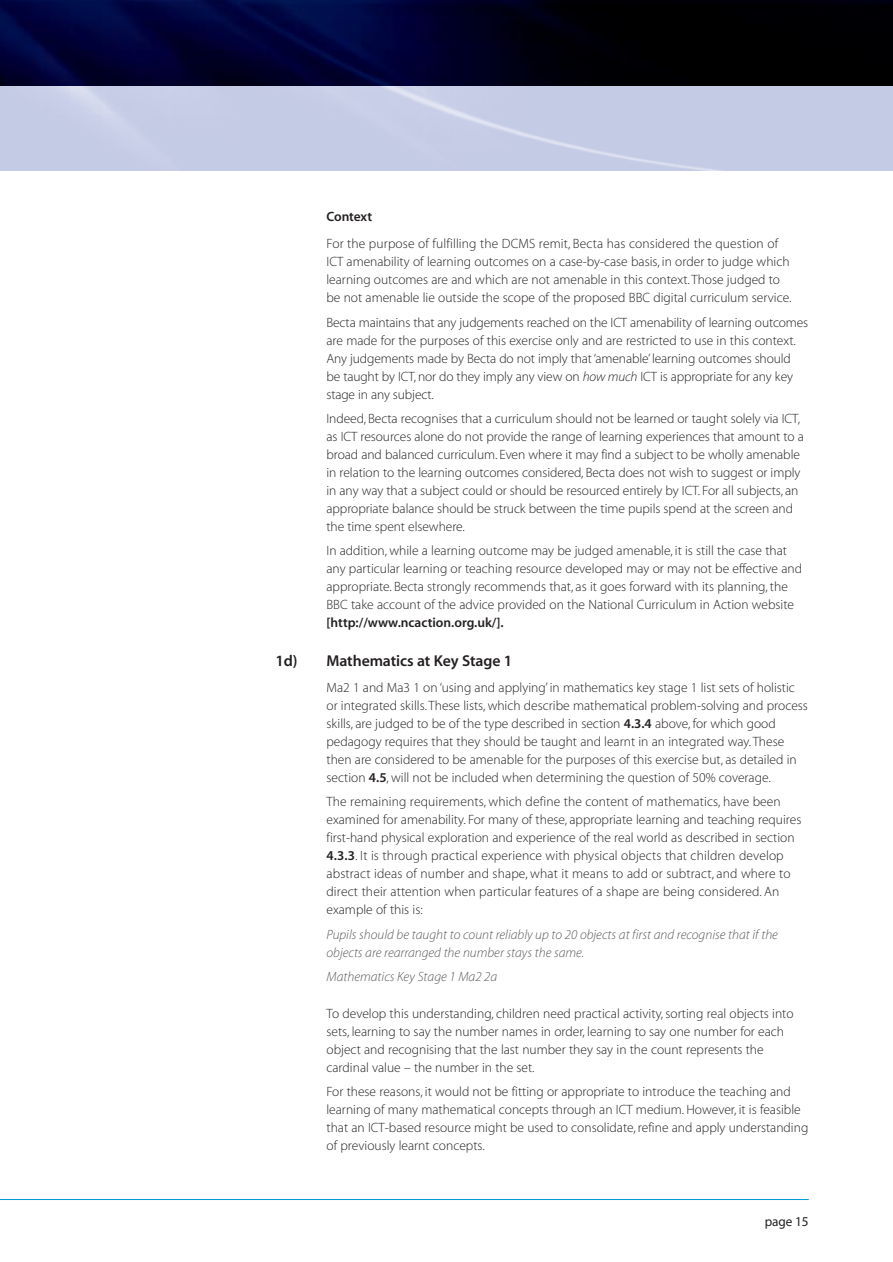
<style>
.page{position:relative;width:893px;height:1262px;background:#fff}
.page>*{position:absolute;margin:0;border:0;box-sizing:border-box;transform-origin:0 0}
.t1{font:15.75px "Myriad MM 565 600";letter-spacing:-.005em;color:#231f20}
.t2{font:13.5px/18px "Myriad MM 215 600";color:#231f20}
.t3{font:13.5px/18px "Myriad MM It 215 600";color:#58595b}
.t4{font:13.5px "Myriad MM 565 600";color:#231f20}
.t5{font:13.5px "Myriad MM 400 600";letter-spacing:-.01em;color:#231f20}
.s1{font-family:"Myriad MM It 215 600"}
.s2{font-family:"Myriad MM 565 600"}
</style>
<div class="page">
<div style="left:0;top:85px;width:892px;height:85px;background:#c4cbe5"></div>
<img style="left:0;top:0;width:892px;height:85px">
<hr style="left:0;top:1199px;width:808px;height:1px;background:#0099d8">
<p class="t4" style="left:326px;top:211px;width:47px">Context</p>
<p class="t2" style="left:326px;top:236px;width:466px">For the purpose of fulfilling the DCMS remit, Becta has considered the question of ICT amenability of learning outcomes on a case-by-case basis, in order to judge which learning outcomes are and which are not amenable in this context. Those judged to be not amenable lie outside the scope of the proposed BBC digital curriculum service.</p>
<p class="t2" style="left:326px;top:314px;width:483px">Becta maintains that any judgements reached on the ICT amenability of learning outcomes are made for the purposes of this exercise only and are restricted to use in this context.<br>Any judgements made by Becta do not imply that ‘amenable’ learning outcomes should<br>be taught by ICT, nor do they imply any view on <span class="s1">how much</span> ICT is appropriate for any key stage in any subject.</p>
<p class="t2" style="left:326px;top:411px;width:479px">Indeed, Becta recognises that a curriculum should not be learned or taught solely via ICT, as ICT resources alone do not provide the range of learning experiences that amount to a broad and balanced curriculum. Even where it may find a subject to be wholly amenable in relation to the learning outcomes considered, Becta does not wish to suggest or imply in any way that a subject could or should be resourced entirely by ICT. For all subjects, an appropriate balance should be struck between the time pupils spend at the screen and the time spent elsewhere.</p>
<p class="t2" style="left:326px;top:543px;width:477px">In addition, while a learning outcome may be judged amenable, it is still the case that any particular learning or teaching resource developed may or may not be effective and appropriate. Becta strongly recommends that, as it goes forward with its planning, the BBC take account of the advice provided on the National Curriculum in Action website</p>
<p class="t4" style="left:326px;top:618px;width:179px">[http://www.ncaction.org.uk/].</p>
<p class="t1" style="left:275px;top:654px;width:238px">1d) Mathematics at Key Stage 1</p>
<p class="t2" style="left:326px;top:679px;width:483px">Ma2 1 and Ma3 1 on ‘using and applying’ in mathematics key stage 1 list sets of holistic or integrated skills. These lists, which describe mathematical problem-solving and process skills, are judged to be of the type described in section <span class="s2">4.3.4</span> above, for which good pedagogy requires that they should be taught and learnt in an integrated way. These then are considered to be amenable for the purposes of this exercise but, as detailed in section <span class="s2">4.5</span>, will not be included when determining the question of 50% coverage.</p>
<p class="t2" style="left:326px;top:794px;width:476px">The remaining requirements, which define the content of mathematics, have been examined for amenability. For many of these, appropriate learning and teaching requires first-hand physical exploration and experience of the real world as described in section <span class="s2">4.3.3</span>. It is through practical experience with physical objects that children develop abstract ideas of number and shape, what it means to add or subtract, and where to direct their attention when particular features of a shape are being considered. An example of this is:</p>
<p class="t3" style="left:326px;top:926px;width:453px">Pupils should be taught to count reliably up to 20 objects at first and recognise that if the objects are rearranged the number stays the same.</p>
<p class="t3" style="left:326px;top:969px;width:172px">Mathematics Key Stage 1 Ma2 2a</p>
<p class="t2" style="left:326px;top:1005px;width:468px">To develop this understanding, children need practical activity, sorting real objects into sets, learning to say the number names in order, learning to say one number for each object and recognising that the last number they say in the count represents the cardinal value – the number in the set.</p>
<p class="t2" style="left:326px;top:1084px;width:483px">For these reasons, it would not be fitting or appropriate to introduce the teaching and learning of many mathematical concepts through an ICT medium. However, it is feasible that an ICT-based resource might be used to consolidate, refine and apply understanding of previously learnt concepts.</p>
<p class="t5" style="left:764px;top:1216px;width:45px">page 15</p>
</div>
